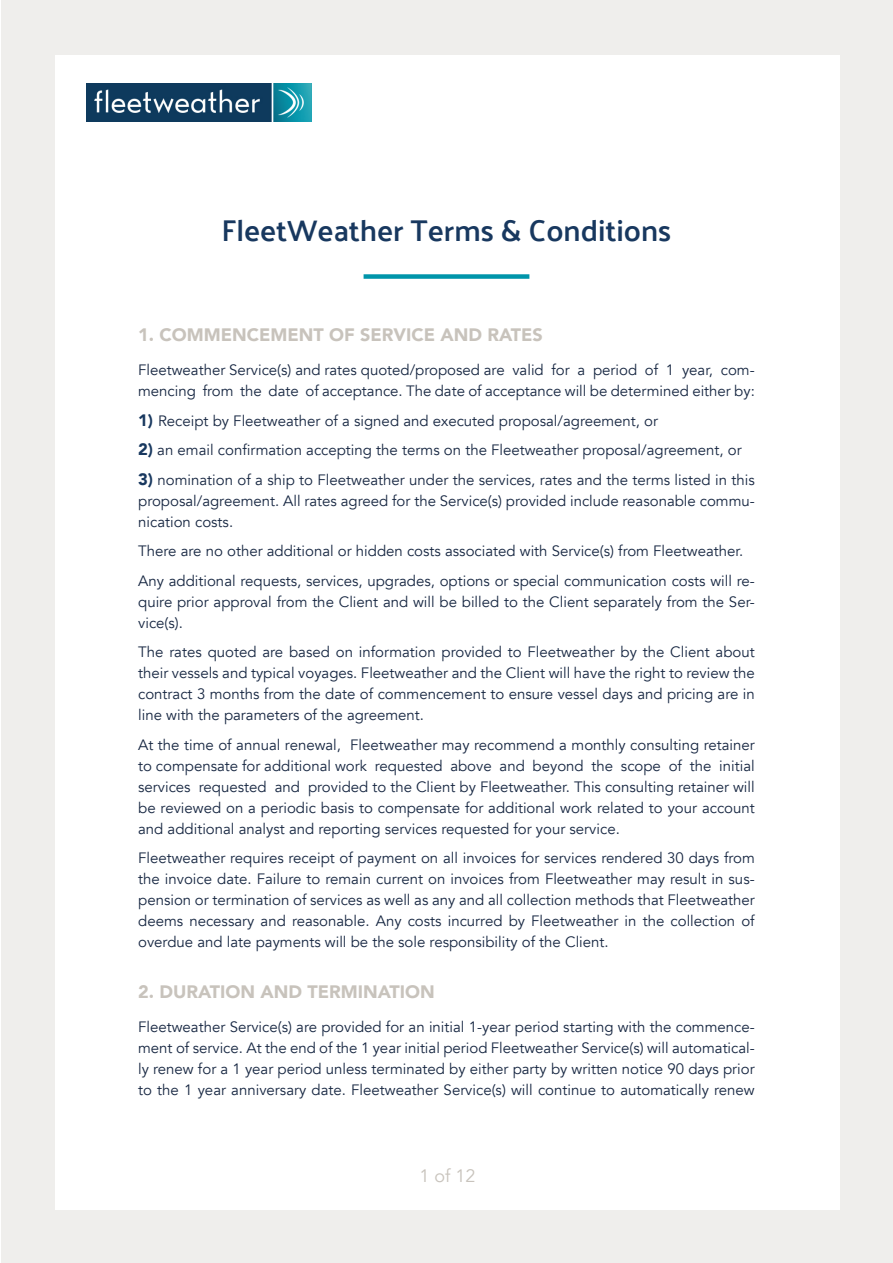
<style>
.page{position:relative;width:893px;height:1263px;background:#fff}
.page>*{position:absolute;margin:0;border:0;box-sizing:border-box;transform-origin:0 0}
.t1{font:600 30px "Palanquin";color:#18385f}
.t2{font:900 18px "Avenir";color:#c8c3bc}
.t3{font:18px "Avenir";color:#c8c3bc}
.t4{font:15px/21px "Avenir";color:#172742;text-align:justify}
.s1{font-weight:900;font-size:16.5px;color:#18385f}
</style>
<div class="page">
<div style="left:1px;top:1px;width:892px;height:1262px;background:#efeeec"></div>
<div style="left:55px;top:55px;width:785px;height:1154px;background:#fff"></div>
<img style="left:87px;top:83px;width:224px;height:39px">
<div style="left:364px;top:274px;width:165px;height:5px;background:#0095aa"></div>
<h1 class="t1" style="left:222px;top:213px;width:451px">FleetWeather Terms &amp; Conditions</h1>
<p class="t2" style="left:138px;top:320px;width:406px">1. COMMENCEMENT OF SERVICE AND RATES</p>
<p class="t4" style="left:138px;top:360px;width:618px">Fleetweather Service(s) and rates quoted/proposed are valid for a period of 1 year, com&shy;mencing from the date of acceptance. The date of acceptance will be determined either by:</p>
<p class="t4" style="left:138px;top:410px;width:521px"><span class="s1">1)</span> Receipt by Fleetweather of a signed and executed proposal/agreement, or</p>
<p class="t4" style="left:138px;top:440px;width:605px"><span class="s1">2)</span> an email confirmation accepting the terms on the Fleetweather proposal/agreement, or</p>
<p class="t4" style="left:138px;top:469px;width:618px"><span class="s1">3)</span> nomination of a ship to Fleetweather under the services, rates and the terms listed in this proposal/agreement. All rates agreed for the Service(s) provided include reasonable commu&shy;nication costs.</p>
<p class="t4" style="left:138px;top:536px;width:618px;line-height:29.5px">There are no other additional or hidden costs associated with Service(s) from Fleetweather.<br>Any additional requests, services, upgrades, options or special communication costs will re-</p>
<p class="t4" style="left:138px;top:591px;width:618px">quire prior approval from the Client and will be billed to the Client separately from the Ser&shy;vice(s).</p>
<p class="t4" style="left:138px;top:642px;width:618px">The rates quoted are based on information provided to Fleetweather by the Client about their vessels and typical voyages. Fleetweather and the Client will have the right to review the contract 3 months from the date of commencement to ensure vessel days and pricing are in line with the parameters of the agreement.</p>
<p class="t4" style="left:138px;top:734px;width:618px">At the time of annual renewal, Fleetweather may recommend a monthly consulting retainer to compensate for additional work requested above and beyond the scope of the initial services requested and provided to the Client by Fleetweather. This consulting retainer will be reviewed on a periodic basis to compensate for additional work related to your account and additional analyst and reporting services requested for your service.</p>
<p class="t4" style="left:138px;top:848px;width:618px">Fleetweather requires receipt of payment on all invoices for services rendered 30 days from the invoice date. Failure to remain current on invoices from Fleetweather may result in sus&shy;pension or termination of services as well as any and all collection methods that Fleetweather deems necessary and reasonable. Any costs incurred by Fleetweather in the collection of overdue and late payments will be the sole responsibility of the Client.</p>
<p class="t2" style="left:138px;top:976px;width:298px">2. DURATION AND TERMINATION</p>
<p class="t4" style="left:138px;top:1016px;width:618px">Fleetweather Service(s) are provided for an initial 1-year period starting with the commence&shy;ment of service. At the end of the 1 year initial period Fleetweather Service(s) will automatical&shy;ly renew for a 1 year period unless terminated by either party by written notice 90 days prior to the 1 year anniversary date. Fleetweather Service(s) will continue to automatically renew</p>
<p class="t3" style="left:419px;top:1165px;width:58px">1 of 12</p>
</div>
